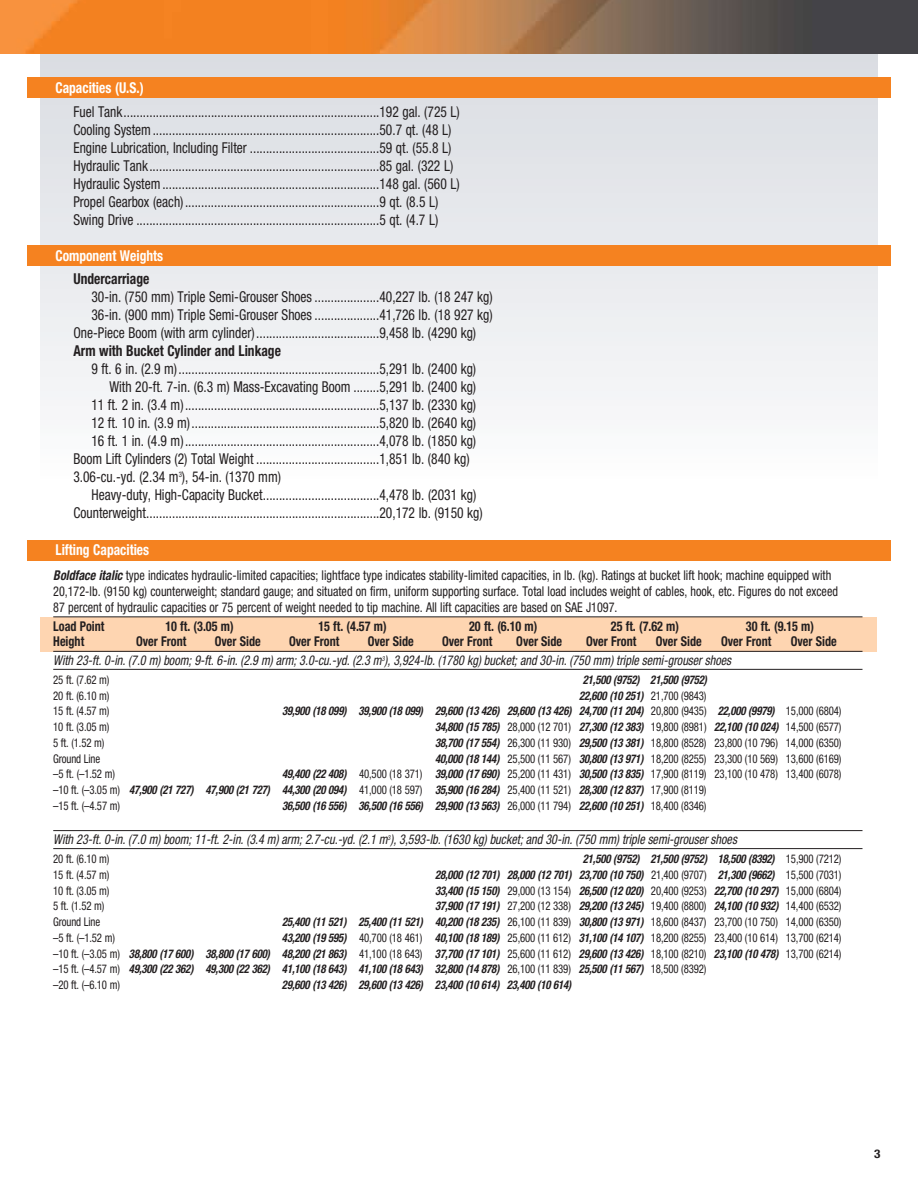
<style>
.page{position:relative;width:918px;height:1188px;background:#fff}
.page>*{position:absolute;margin:0;border:0;box-sizing:border-box;transform-origin:0 0}
.t1{font:condensed 15px/18px "Helvetica Neue LT Std";color:#231f20;scale:.9 1}
.t2{font:700 condensed 15px "Helvetica Neue LT Std";color:#fff;scale:.9 1}
.t3{font:700 condensed 15px "Helvetica Neue LT Std";color:#231f20;scale:.9 1}
.t4{font:condensed 13.5px/15.8px "Helvetica Neue LT Std";color:#231f20;scale:.9 1}
.t5{font:italic condensed 13.5px "Helvetica Neue LT Std";color:#231f20;scale:.9 1}
.t6{font:700 condensed 13.5px "Helvetica Neue LT Std";color:#231f20;scale:.9 1}
.t7{font:italic 700 condensed 12px/15.8px "Helvetica Neue LT Std";letter-spacing:-.015em;color:#231f20;scale:.9 1}
.t8{font:condensed 12px/15.8px "Helvetica Neue LT Std";letter-spacing:-.015em;color:#231f20;scale:.9 1}
.t9{font:700 condensed 12px "Helvetica Neue LT Std";color:#231f20;scale:1.1 1}
.s1{font-weight:700;font-style:italic}
.s2{font-weight:400;font-style:normal}
</style>
<div class="page">
<div style="left:40px;top:617px;width:838px;height:34px;background:#fed5b1"></div>
<svg style="left:40px;top:54px;width:838px;height:346px"></svg>
<div style="left:27px;top:78px;width:864px;height:20px;background:#f58220"></div>
<div style="left:27px;top:246px;width:864px;height:20px;background:#f58220"></div>
<img style="left:0;top:0;width:918px;height:54px">
<hr style="left:53px;top:616px;width:809px;height:1px;background:#231f20">
<hr style="left:53px;top:651px;width:809px;height:1px;background:#231f20">
<hr style="left:53px;top:669px;width:810px;height:1px;background:#231f20">
<hr style="left:53px;top:830px;width:809px;height:1px;background:#231f20">
<hr style="left:53px;top:848px;width:810px;height:1px;background:#231f20">
<div style="left:27px;top:540px;width:864px;height:21px;background:#f58220"></div>
<p class="t2" style="left:56px;top:79px;width:100px">Capacities (U.S.)</p>
<p class="t1" style="left:73px;top:102px;width:431px">Fuel Tank...............................................................................192 gal. (725 L)<br>Cooling System......................................................................50.7 qt. (48 L)<br>Engine Lubrication, Including Filter ........................................59 qt. (55.8 L)<br>Hydraulic Tank.......................................................................85 gal. (322 L)<br>Hydraulic System...................................................................148 gal. (560 L)<br>Propel Gearbox (each)............................................................9 qt. (8.5 L)<br>Swing Drive ...........................................................................5 qt. (4.7 L)</p>
<p class="t2" style="left:55px;top:246px;width:121px">Component Weights</p>
<p class="t3" style="left:73px;top:270px;width:86px">Undercarriage</p>
<p class="t1" style="left:91px;top:288px;width:447px">30-in. (750 mm) Triple Semi-Grouser Shoes ....................40,227 lb. (18 247 kg)</p>
<p class="t1" style="left:91px;top:306px;width:447px">36-in. (900 mm) Triple Semi-Grouser Shoes ....................41,726 lb. (18 927 kg)</p>
<p class="t1" style="left:73px;top:324px;width:449px">One-Piece Boom (with arm cylinder) ......................................9,458 lb. (4290 kg)</p>
<p class="t3" style="left:73px;top:342px;width:232px">Arm with Bucket Cylinder and Linkage</p>
<p class="t1" style="left:91px;top:360px;width:429px">9 ft. 6 in. (2.9 m)..............................................................5,291 lb. (2400 kg)</p>
<p class="t1" style="left:109px;top:378px;width:409px">With 20-ft. 7-in. (6.3 m) Mass-Excavating Boom ........5,291 lb. (2400 kg)</p>
<p class="t1" style="left:91px;top:396px;width:429px">11 ft. 2 in. (3.4 m)............................................................5,137 lb. (2330 kg)</p>
<p class="t1" style="left:91px;top:414px;width:429px">12 ft. 10 in. (3.9 m)..........................................................5,820 lb. (2640 kg)</p>
<p class="t1" style="left:91px;top:432px;width:429px">16 ft. 1 in. (4.9 m)............................................................4,078 lb. (1850 kg)</p>
<p class="t1" style="left:73px;top:450px;width:442px">Boom Lift Cylinders (2) Total Weight ......................................1,851 lb. (840 kg)</p>
<p class="t1" style="left:73px;top:468px;width:232px">3.06-cu.-yd. (2.34 m<sup>3</sup>), 54-in. (1370 mm)</p>
<p class="t1" style="left:92px;top:486px;width:429px">Heavy-duty, High-Capacity Bucket....................................4,478 lb. (2031 kg)</p>
<p class="t1" style="left:74px;top:504px;width:456px">Counterweight........................................................................20,172 lb. (9150 kg)</p>
<p class="t2" style="left:56px;top:541px;width:106px">Lifting Capacities</p>
<p class="t4" style="left:53px;top:568px;width:873px"><span class="s1">Boldface italic</span> type indicates hydraulic-limited capacities; lightface type indicates stability-limited capacities, in lb. (kg). Ratings at bucket lift hook; machine equipped with<br>20,172-lb. (9150 kg) counterweight; standard gauge; and situated on firm, uniform supporting surface. Total load includes weight of cables, hook, etc. Figures do not exceed<br>87 percent of hydraulic capacities or 75 percent of weight needed to tip machine. All lift capacities are based on SAE J1097.</p>
<p class="t6" style="left:53px;top:618px;width:59px">Load Point</p>
<p class="t6" style="left:165px;top:618px;width:77px">10 ft. (3.05 m)</p>
<p class="t6" style="left:318px;top:618px;width:77px">15 ft. (4.57 m)</p>
<p class="t6" style="left:469px;top:618px;width:77px">20 ft. (6.10 m)</p>
<p class="t6" style="left:611px;top:618px;width:77px">25 ft. (7.62 m)</p>
<p class="t6" style="left:746px;top:618px;width:77px">30 ft. (9.15 m)</p>
<p class="t6" style="left:53px;top:634px;width:36px">Height</p>
<p class="t6" style="left:136px;top:634px;width:57px">Over Front</p>
<p class="t6" style="left:215px;top:634px;width:53px">Over Side</p>
<p class="t6" style="left:289px;top:634px;width:57px">Over Front</p>
<p class="t6" style="left:368px;top:634px;width:53px">Over Side</p>
<p class="t6" style="left:442px;top:634px;width:57px">Over Front</p>
<p class="t6" style="left:516px;top:634px;width:53px">Over Side</p>
<p class="t6" style="left:586px;top:634px;width:57px">Over Front</p>
<p class="t6" style="left:656px;top:634px;width:53px">Over Side</p>
<p class="t6" style="left:721px;top:634px;width:57px">Over Front</p>
<p class="t6" style="left:791px;top:634px;width:53px">Over Side</p>
<p class="t5" style="left:53px;top:653px;width:755px">With 23-ft. 0-in. (7.0 m) boom; 9-ft. 6-in. (2.9 m) arm; 3.0-cu.-yd. (2.3 m<sup>3</sup>), 3,924-lb. (1780 kg) bucket; and 30-in. (750 mm) triple semi-grouser shoes</p>
<p class="t8" style="left:53px;top:672px;width:64px">25 ft. (7.62 m)</p>
<p class="t7" style="left:583px;top:672px;width:140px">21,500 (9752) 21,500 (9752)</p>
<p class="t8" style="left:53px;top:688px;width:64px">20 ft. (6.10 m)</p>
<p class="t7" style="left:579px;top:688px;width:143px">22,600 (10 251) <span class="s2">21,700 (9843)</span></p>
<p class="t8" style="left:53px;top:703px;width:64px">15 ft. (4.57 m)</p>
<p class="t7" style="left:282px;top:703px;width:623px">39,900 (18 099) 39,900 (18 099) 29,600 (13 426) 29,600 (13 426) 24,700 (11 204) <span class="s2">20,800 (9435)</span> 22,000 (9979) <span class="s2">15,000 (6804)</span></p>
<p class="t8" style="left:53px;top:719px;width:64px">10 ft. (3.05 m)</p>
<p class="t7" style="left:435px;top:719px;width:453px">34,800 (15 785) <span class="s2">28,000 (12 701)</span> 27,300 (12 383) <span class="s2">19,800 (8981)</span> 22,100 (10 024) <span class="s2">14,500 (6577)</span></p>
<p class="t8" style="left:53px;top:735px;width:58px">5 ft. (1.52 m)</p>
<p class="t8" style="left:435px;top:735px;width:453px"><span class="s1">38,700 (17 554)</span> 26,300 (11 930) <span class="s1">29,500 (13 381)</span> 18,800 (8528) 23,800 (10 796) 14,000 (6350)</p>
<p class="t8" style="left:53px;top:751px;width:54px">Ground Line</p>
<p class="t8" style="left:435px;top:751px;width:453px"><span class="s1">40,000 (18 144)</span> 25,500 (11 567) <span class="s1">30,800 (13 971)</span> 18,200 (8255) 23,300 (10 569) 13,600 (6169)</p>
<p class="t8" style="left:53px;top:766px;width:70px">–5 ft. (–1.52 m)</p>
<p class="t8" style="left:53px;top:766px;width:877px;text-indent:229px"><span class="s1">49,400 (22 408)</span> 40,500 (18 371) <span class="s1">39,000 (17 690)</span> 25,200 (11 431) <span class="s1">30,500 (13 835)</span> 17,900 (8119) 23,100 (10 478) 13,400 (6078) –10 ft. (–3.05 m) <span class="s1">47,900 (21 727) 47,900 (21 727) 44,300 (20 094)</span> 41,000 (18 597) <span class="s1">35,900 (16 284)</span> 25,400 (11 521) <span class="s1">28,300 (12 837)</span> 17,900 (8119)<br>–15 ft. (–4.57 m)</p>
<p class="t7" style="left:282px;top:798px;width:473px">36,500 (16 556) 36,500 (16 556) 29,900 (13 563) <span class="s2">26,000 (11 794)</span> 22,600 (10 251) <span class="s2">18,400 (8346)</span></p>
<p class="t5" style="left:53px;top:832px;width:761px">With 23-ft. 0-in. (7.0 m) boom; 11-ft. 2-in. (3.4 m) arm; 2.7-cu.-yd. (2.1 m<sup>3</sup>), 3,593-lb. (1630 kg) bucket; and 30-in. (750 mm) triple semi-grouser shoes</p>
<p class="t8" style="left:53px;top:851px;width:64px">20 ft. (6.10 m)</p>
<p class="t7" style="left:583px;top:851px;width:289px">21,500 (9752) 21,500 (9752) 18,500 (8392) <span class="s2">15,900 (7212)</span></p>
<p class="t8" style="left:53px;top:867px;width:64px">15 ft. (4.57 m)</p>
<p class="t7" style="left:435px;top:867px;width:453px">28,000 (12 701) 28,000 (12 701) 23,700 (10 750) <span class="s2">21,400 (9707)</span> 21,300 (9662) <span class="s2">15,500 (7031)</span></p>
<p class="t8" style="left:53px;top:883px;width:64px">10 ft. (3.05 m)</p>
<p class="t7" style="left:435px;top:883px;width:453px">33,400 (15 150) <span class="s2">29,000 (13 154)</span> 26,500 (12 020) <span class="s2">20,400 (9253)</span> 22,700 (10 297) <span class="s2">15,000 (6804)</span></p>
<p class="t8" style="left:53px;top:898px;width:58px">5 ft. (1.52 m)</p>
<p class="t7" style="left:435px;top:898px;width:453px">37,900 (17 191) <span class="s2">27,200 (12 338)</span> 29,200 (13 245) <span class="s2">19,400 (8800)</span> 24,100 (10 932) <span class="s2">14,400 (6532)</span></p>
<p class="t8" style="left:53px;top:914px;width:54px">Ground Line</p>
<p class="t7" style="left:282px;top:914px;width:623px">25,400 (11 521) 25,400 (11 521) 40,200 (18 235) <span class="s2">26,100 (11 839)</span> 30,800 (13 971) <span class="s2">18,600 (8437) 23,700 (10 750) 14,000 (6350)</span></p>
<p class="t8" style="left:53px;top:930px;width:70px">–5 ft. (–1.52 m)</p>
<p class="t7" style="left:53px;top:930px;width:877px;text-indent:229px">43,200 (19 595) <span class="s2">40,700 (18 461)</span> 40,100 (18 189) <span class="s2">25,600 (11 612)</span> 31,100 (14 107) <span class="s2">18,200 (8255) 23,400 (10 614) 13,700 (6214) –10 ft. (–3.05 m)</span> 38,800 (17 600) 38,800 (17 600) 48,200 (21 863) <span class="s2">41,100 (18 643)</span> 37,700 (17 101) <span class="s2">25,600 (11 612)</span> 29,600 (13 426) <span class="s2">18,100 (8210)</span> 23,100 (10 478) <span class="s2">13,700 (6214) –15 ft. (–4.57 m)</span> 49,300 (22 362) 49,300 (22 362) 41,100 (18 643) 41,100 (18 643) 32,800 (14 878) <span class="s2">26,100 (11 839)</span> 25,500 (11 567) <span class="s2">18,500 (8392)<br>–20 ft. (–6.10 m)</span></p>
<p class="t7" style="left:282px;top:977px;width:323px">29,600 (13 426) 29,600 (13 426) 23,400 (10 614) 23,400 (10 614)</p>
<p class="t9" style="left:874px;top:1146px;width:7px">3</p>
</div>
